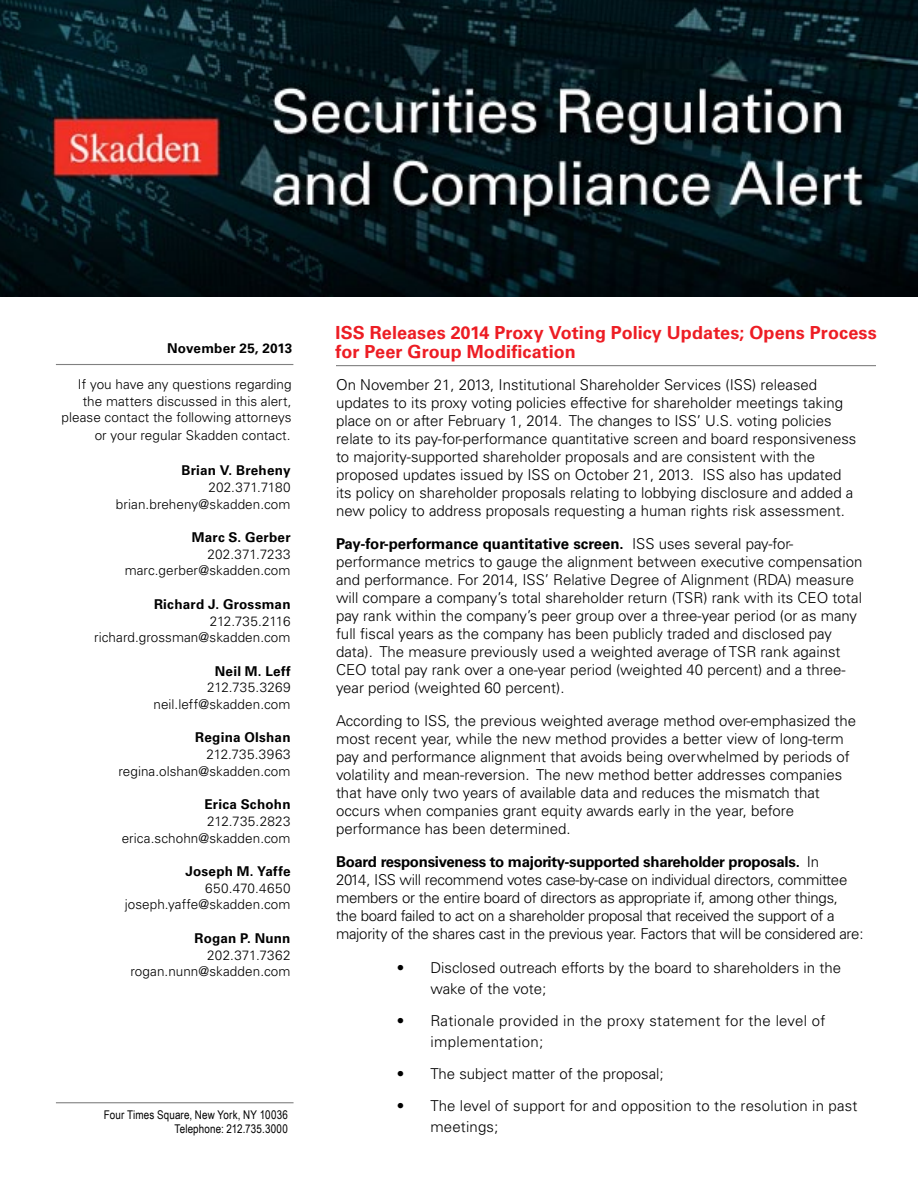
<style>
.page{position:relative;width:918px;height:1188px;background:#fff}
.page>*{position:absolute;margin:0;border:0;box-sizing:border-box;transform-origin:0 0}
.t1{font:700 18px "Univers LT Std";letter-spacing:.005em;color:#ed1d24}
.t2{font:300 15px/18px "Univers LT Std";color:#000}
.t3{font:300 15px/18px "Univers LT Std";letter-spacing:-.02em;color:#000}
.t4{font:300 15px/21px "Univers LT Std";letter-spacing:.02em;color:#000}
.t5{font:300 13.5px/16.6px "Univers LT Std";letter-spacing:.005em;color:#000;text-align:right}
.t6{font:700 13.5px "Univers LT Std";letter-spacing:.015em;color:#000}
.t7{font:12px/13.6px "Arial Narrow";letter-spacing:.01em;color:#000;text-align:right}
.s1{font-weight:700}
</style>
<div class="page">
<img style="left:0;top:0;width:918px;height:297px">
<hr style="left:336px;top:365px;width:540px;height:1px;background:#000">
<hr style="left:56px;top:1102px;width:238px;height:1px;background:#000">
<hr style="left:56px;top:364px;width:237px;height:1px;background:#000">
<p class="t1" style="left:336px;top:322px;width:543px">ISS Releases 2014 Proxy Voting Policy Updates; Opens Process</p>
<p class="t6" style="left:167px;top:341px;width:127px">November 25, 2013</p>
<p class="t1" style="left:336px;top:341px;width:242px">for Peer Group Modification</p>
<p class="t5" style="left:62px;top:376px;width:232px">If you have any questions regarding the matters discussed in this alert, please contact the following attorneys</p>
<p class="t5" style="left:95px;top:427px;width:197px">or your regular Skadden contact.</p>
<p class="t6" style="left:181px;top:463px;width:111px">Brian V. Breheny</p>
<p class="t5" style="left:116px;top:479px;width:176px">202.371.7180 brian.breheny@skadden.com</p>
<p class="t6" style="left:192px;top:529px;width:100px">Marc S. Gerber</p>
<p class="t5" style="left:125px;top:546px;width:167px">202.371.7233 marc.gerber@skadden.com</p>
<p class="t6" style="left:154px;top:596px;width:138px">Richard J. Grossman</p>
<p class="t5" style="left:94px;top:612px;width:198px">212.735.2116 richard.grossman@skadden.com</p>
<p class="t6" style="left:215px;top:663px;width:77px">Neil M. Leff</p>
<p class="t5" style="left:154px;top:679px;width:138px">212.735.3269 neil.leff@skadden.com</p>
<p class="t6" style="left:195px;top:730px;width:97px">Regina Olshan</p>
<p class="t5" style="left:118px;top:746px;width:174px">212.735.3963 regina.olshan@skadden.com</p>
<p class="t6" style="left:204px;top:797px;width:88px">Erica Schohn</p>
<p class="t5" style="left:122px;top:813px;width:170px">212.735.2823 erica.schohn@skadden.com</p>
<p class="t6" style="left:185px;top:863px;width:107px">Joseph M. Yaffe</p>
<p class="t5" style="left:125px;top:880px;width:167px">650.470.4650 joseph.yaffe@skadden.com</p>
<p class="t6" style="left:195px;top:930px;width:97px">Rogan P. Nunn</p>
<p class="t5" style="left:131px;top:946px;width:162px">202.371.7362 rogan.nunn@skadden.com</p>
<p class="t7" style="left:104px;top:1108px;width:186px">Four Times Square, New York, NY 10036<br>Telephone: 212.735.3000</p>
<p class="t2" style="left:336px;top:376px;width:522px">On November 21, 2013, Institutional Shareholder Services (ISS) released updates to its proxy voting policies effective for shareholder meetings taking place on or after February 1, 2014. The changes to ISS’ U.S. voting policies relate to its pay-for-performance quantitative screen and board responsiveness to majority-supported shareholder proposals and are consistent with the proposed updates issued by ISS on October 21, 2013. ISS also has updated its policy on shareholder proposals relating to lobbying disclosure and added a new policy to address proposals requesting a human rights risk assessment.</p>
<p class="t2" style="left:336px;top:535px;width:528px"><span class="s1">Pay-for-performance quantitative screen.</span> ISS uses several pay-for&shy;performance metrics to gauge the alignment between executive compensation and performance. For 2014, ISS’ Relative Degree of Alignment (RDA) measure will compare a company’s total shareholder return (TSR) rank with its CEO total pay rank within the company’s peer group over a three-year period (or as many full fiscal years as the company has been publicly traded and disclosed pay data). The measure previously used a weighted average of TSR rank against CEO total pay rank over a one-year period (weighted 40 percent) and a three&shy;year period (weighted 60 percent).</p>
<p class="t2" style="left:336px;top:712px;width:522px">According to ISS, the previous weighted average method over-emphasized the most recent year, while the new method provides a better view of long-term pay and performance alignment that avoids being overwhelmed by periods of volatility and mean-reversion. The new method better addresses companies that have only two years of available data and reduces the mismatch that occurs when companies grant equity awards early in the year, before performance has been determined.</p>
<p class="t3" style="left:336px;top:853px;width:529px"><span class="s1">Board responsiveness to majority-supported shareholder proposals.</span> In<br>2014, ISS will recommend votes case-by-case on individual directors, committee members or the entire board of directors as appropriate if, among other things,<br>the board failed to act on a shareholder proposal that received the support of a majority of the shares cast in the previous year. Factors that will be considered are:</p>
<p class="t2" style="left:430px;top:958px;width:412px;line-height:21px;text-indent:-34px">• Disclosed outreach efforts by the board to shareholders in the wake of the vote;</p>
<p class="t4" style="left:430px;top:1010px;width:397px;text-indent:-34px">• Rationale provided in the proxy statement for the level of implementation;</p>
<p class="t2" style="left:397px;top:1065px;width:268px">• The subject matter of the proposal;</p>
<p class="t2" style="left:430px;top:1095px;width:428px;line-height:21px;text-indent:-34px">• The level of support for and opposition to the resolution in past meetings;</p>
</div>
